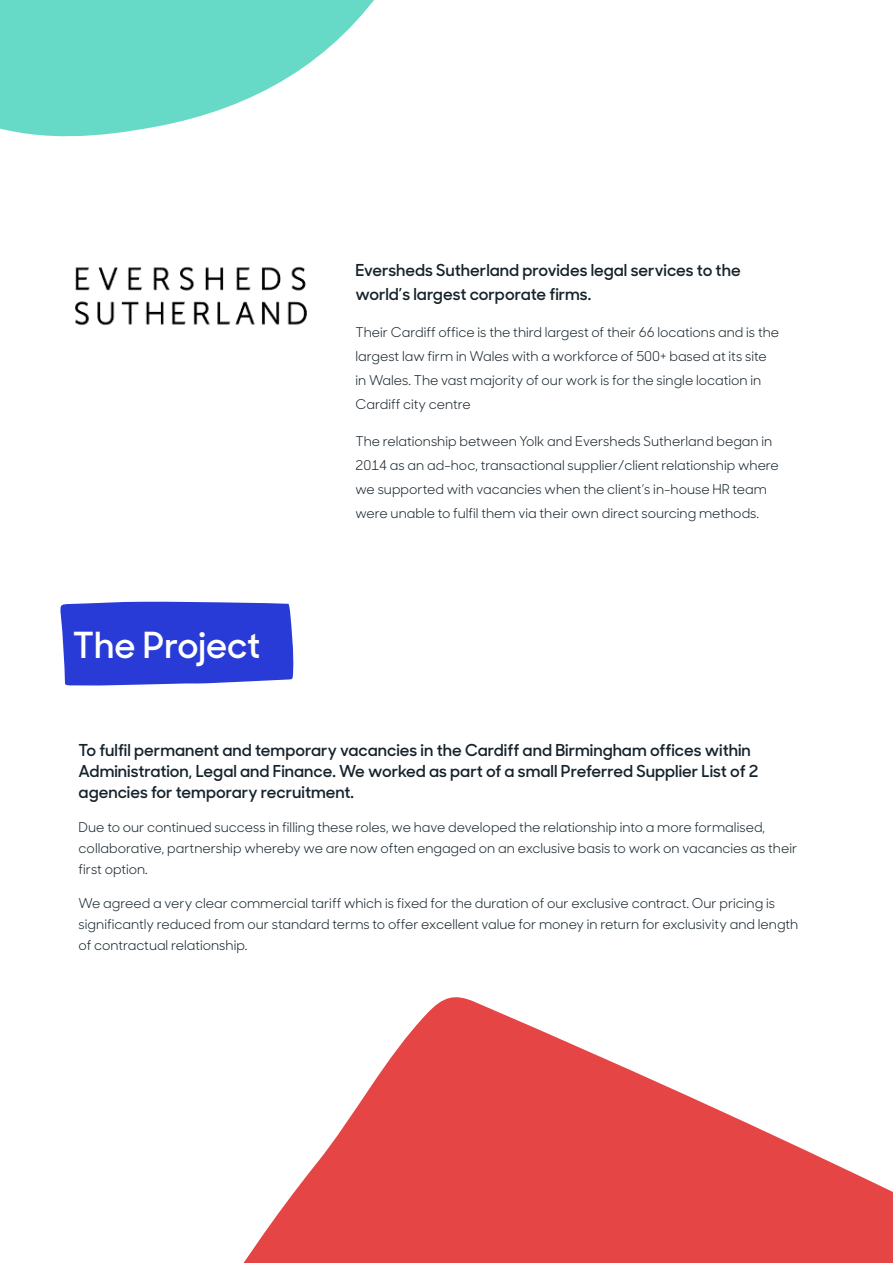
<style>
.page{position:relative;width:893px;height:1263px;background:#fff}
.page>*{position:absolute;margin:0;border:0;box-sizing:border-box;transform-origin:0 0}
.t1{font:600 36px "Sharp Sans Display No 1";color:#fff}
.t2{font:600 16.5px/21px "Sharp Sans Display No 1";color:#16232b}
.t3{font:13.5px/24px "Sharp Sans Display No 1";color:#16232b}
</style>
<div class="page">
<svg style="left:60px;top:602px;width:234px;height:84px"></svg>
<img style="left:75px;top:266px;width:232px;height:60px">
<svg style="left:0;top:0;width:374px;height:137px;fill:#66d9c7"></svg>
<svg style="left:243px;top:997px;width:650px;height:266px;fill:#e64545"></svg>
<h1 class="t1" style="left:73px;top:617px;width:189px">The Project</h1>
<p class="t2" style="left:355px;top:257px;width:387px;line-height:24px">Eversheds Sutherland provides legal services to the world’s largest corporate firms.</p>
<p class="t3" style="left:355px;top:319px;width:425px">Their Cardiff office is the third largest of their 66 locations and is the largest law firm in Wales with a workforce of 500+ based at its site in Wales. The vast majority of our work is for the single location in Cardiff city centre</p>
<p class="t3" style="left:355px;top:428px;width:425px">The relationship between Yolk and Eversheds Sutherland began in 2014 as an ad-hoc, transactional supplier/client relationship where we supported with vacancies when the client’s in-house HR team were unable to fulfil them via their own direct sourcing methods.</p>
<p class="t2" style="left:79px;top:739px;width:681px">To fulfil permanent and temporary vacancies in the Cardiff and Birmingham offices within<br>Administration, Legal and Finance. We worked as part of a small Preferred Supplier List of 2 agencies for temporary recruitment.</p>
<p class="t3" style="left:79px;top:815px;width:720px;line-height:21px">Due to our continued success in filling these roles, we have developed the relationship into a more formalised, collaborative, partnership whereby we are now often engaged on an exclusive basis to work on vacancies as their first option.</p>
<p class="t3" style="left:79px;top:891px;width:721px;line-height:21px">We agreed a very clear commercial tariff which is fixed for the duration of our exclusive contract. Our pricing is significantly reduced from our standard terms to offer excellent value for money in return for exclusivity and length of contractual relationship.</p>
</div>
